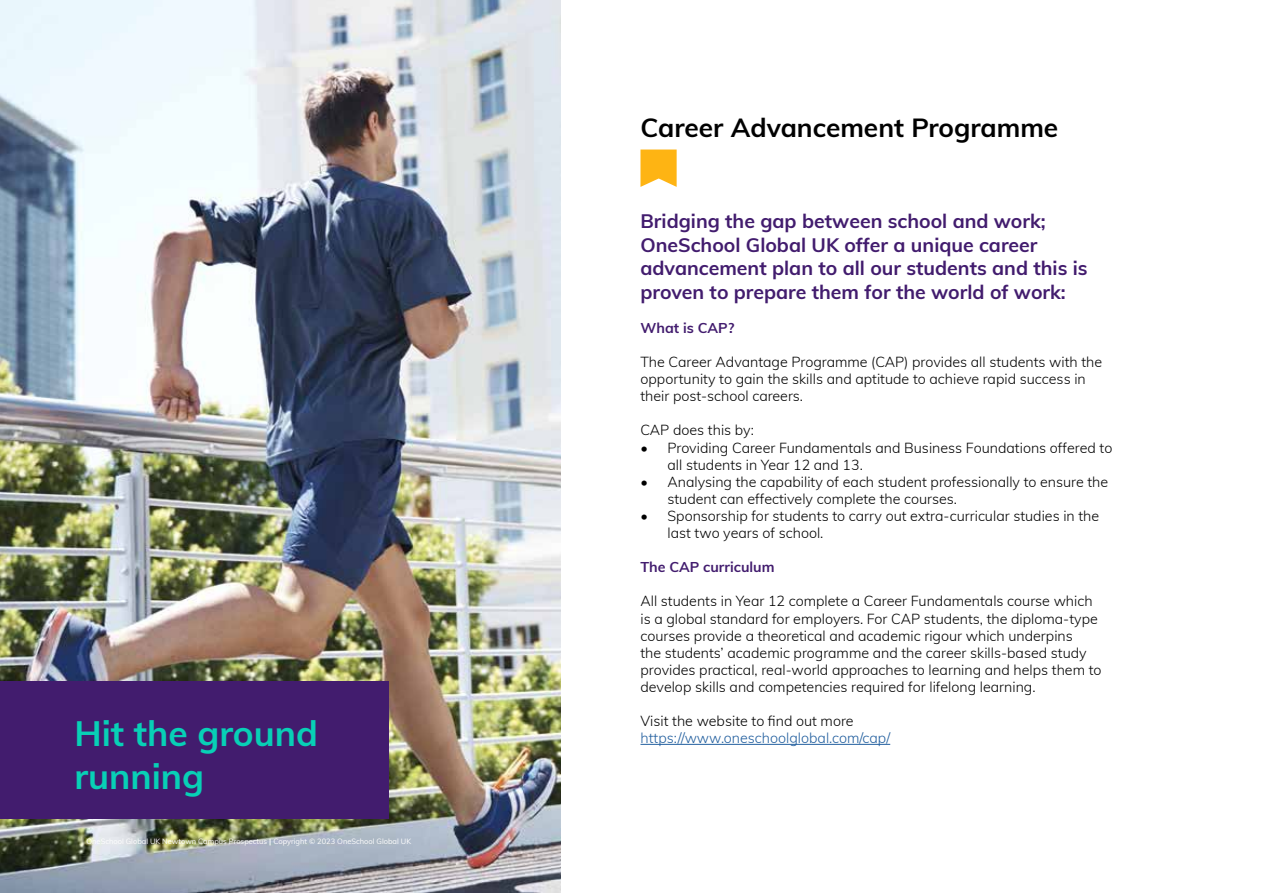
<style>
.page{position:relative;width:1263px;height:893px;background:#fff}
.page>*{position:absolute;margin:0;border:0;box-sizing:border-box;transform-origin:0 0}
.t1{font:700 35.25px/42.3px "Muli";color:#08d0b6}
.t2{font:700 26.25px "Muli";color:#000}
.t3{font:700 19.5px/23.4px "Muli";color:#421c6e}
.t4{font:300 14.25px/17.1px "Muli";color:#000}
.t5{font:300 14.25px "Muli";color:#215e9e}
.t6{font:700 14.25px "Muli";color:#421c6e}
.t7{font:7.5px "Muli";color:#fff}
.s1{font-weight:700}
</style>
<div class="page">
<img style="left:0;top:0;width:561px;height:893px">
<div style="left:0;top:681px;width:389px;height:138px;background:#421c6e"></div>
<hr style="left:640px;top:744px;width:250px;height:1px;background:#215e9e">
<svg style="left:640px;top:150px;width:37px;height:37px"></svg>
<h1 class="t1" style="left:74px;top:711px;width:245px">Hit the ground running</h1>
<p class="t7" style="left:86px;top:836px;width:326px">OneSchool Global UK Newtown Campus Prospectus <span class="s1">|</span> Copyright © 2023 OneSchool Global UK</p>
<h2 class="t2" style="left:640px;top:108px;width:419px">Career Advancement Programme</h2>
<h3 class="t3" style="left:640px;top:209px;width:449px">Bridging the gap between school and work; OneSchool Global UK offer a unique career advancement plan to all our students and this is proven to prepare them for the world of work:</h3>
<p class="t6" style="left:640px;top:317px;width:95px">What is CAP?</p>
<p class="t4" style="left:640px;top:353px;width:463px">The Career Advantage Programme (CAP) provides all students with the opportunity to gain the skills and aptitude to achieve rapid success in their post-school careers.</p>
<p class="t4" style="left:640px;top:421px;width:115px">CAP does this by:</p>
<p class="t4" style="left:667px;top:438px;width:446px;text-indent:-27px">• Providing Career Fundamentals and Business Foundations offered to all students in Year 12 and 13.</p>
<p class="t4" style="left:667px;top:472px;width:442px;text-indent:-27px">• Analysing the capability of each student professionally to ensure the student can effectively complete the courses.</p>
<p class="t4" style="left:667px;top:507px;width:433px;text-indent:-27px">• Sponsorship for students to carry out extra-curricular studies in the last two years of school.</p>
<p class="t6" style="left:640px;top:557px;width:136px">The CAP curriculum</p>
<p class="t4" style="left:640px;top:592px;width:462px">All students in Year 12 complete a Career Fundamentals course which is a global standard for employers. For CAP students, the diploma-type courses provide a theoretical and academic rigour which underpins<br>the students’ academic programme and the career skills-based study provides practical, real-world approaches to learning and helps them to develop skills and competencies required for lifelong learning.</p>
<p class="t4" style="left:640px;top:712px;width:215px">Visit the website to find out more</p>
<p class="t5" style="left:640px;top:728px;width:251px">https://www.oneschoolglobal.com/cap/</p>
</div>
